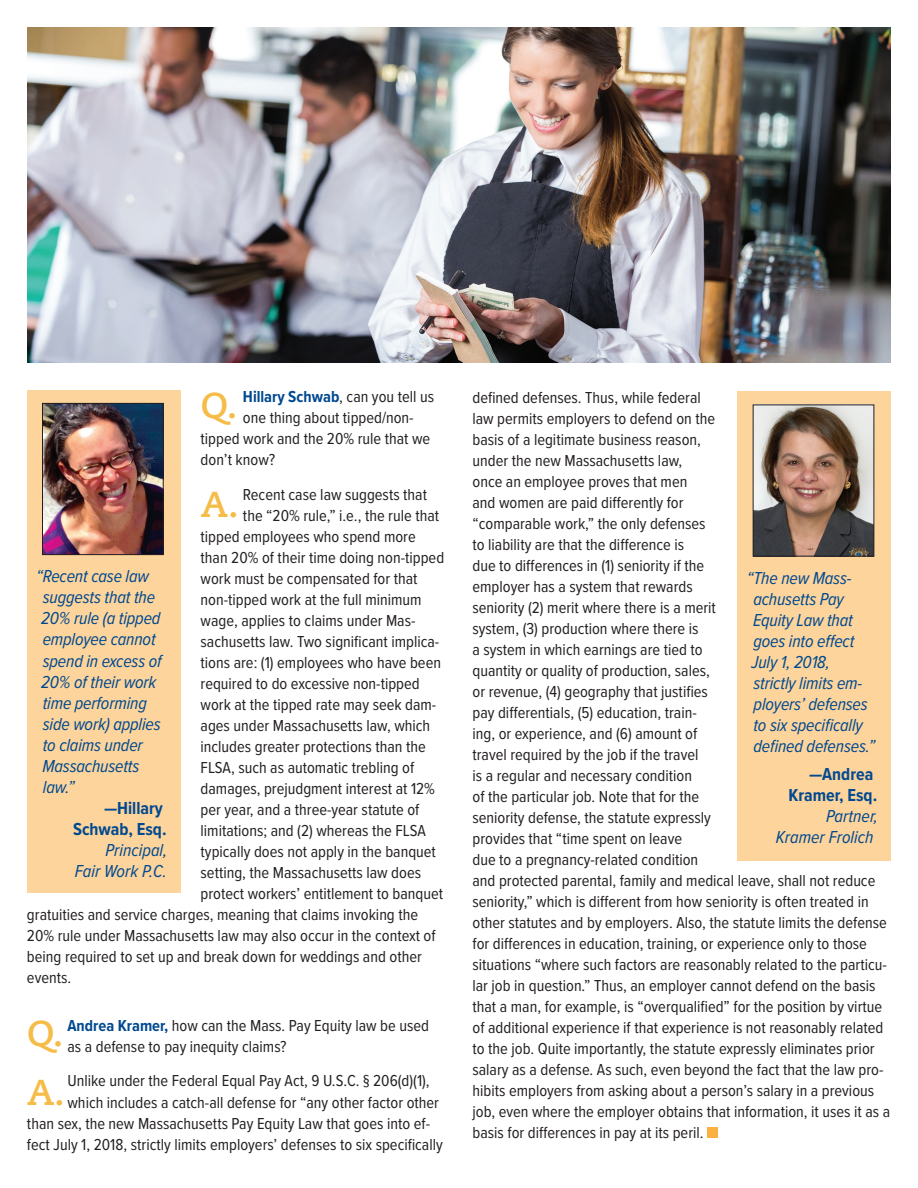
<style>
.page{position:relative;width:918px;height:1188px;background:#fff}
.page>*{position:absolute;margin:0;border:0;box-sizing:border-box;transform-origin:0 0}
.t1{font:700 36px/58.2px "Caecilia";color:#f5bd47}
.t2{font:italic 18px/21px "Proxima Nova Cond";letter-spacing:-.01em;color:#014990}
.t3{font:700 18px/21px "Proxima Nova Cond";color:#014990;text-align:right}
.t4{font:16.5px/21px "Proxima Nova Cond";color:#231f20}
.t5{font:700 16.5px "Proxima Nova Cond";color:#014990}
.s1{font-weight:400;color:#231f20}
.s2{font-weight:700;color:#014990}
</style>
<div class="page">
<div style="left:27px;top:390px;width:153px;height:503px;background:#fdd49b"></div>
<img style="left:44px;top:405px;width:118px;height:148px">
<div style="left:42px;top:403px;width:122px;height:152px;border:1px solid #231f20"></div>
<div style="left:738px;top:392px;width:153px;height:469px;background:#fdd49b"></div>
<img style="left:755px;top:407px;width:117px;height:147px">
<div style="left:753px;top:405px;width:121px;height:151px;border:1px solid #231f20"></div>
<div style="left:707px;top:1127px;width:11px;height:11px;background:#fbb03f"></div>
<img style="left:27px;top:27px;width:864px;height:336px">
<p class="t5" style="left:243px;top:387px;width:193px">Hillary Schwab<span class="s1">, can you tell us</span></p>
<p class="t4" style="left:243px;top:408px;width:172px">one thing about tipped/non-</p>
<p class="t4" style="left:201px;top:429px;width:231px">tipped work and the 20% rule that we</p>
<p class="t4" style="left:201px;top:450px;width:76px">don’t know?</p>
<p class="t4" style="left:243px;top:484px;width:186px">Recent case law suggests that</p>
<p class="t4" style="left:243px;top:505px;width:198px">the “20% rule,” i.e., the rule that</p>
<p class="t4" style="left:201px;top:526px;width:217px">tipped employees who spend more</p>
<p class="t4" style="left:201px;top:547px;width:245px">than 20% of their time doing non-tipped</p>
<p class="t4" style="left:201px;top:568px;width:219px">work must be compensated for that</p>
<p class="t4" style="left:201px;top:589px;width:223px">non-tipped work at the full minimum</p>
<p class="t4" style="left:201px;top:610px;width:216px">wage, applies to claims under Mas-</p>
<p class="t4" style="left:201px;top:631px;width:240px">sachusetts law. Two significant implica-</p>
<p class="t4" style="left:201px;top:652px;width:242px">tions are: (1) employees who have been</p>
<p class="t4" style="left:201px;top:673px;width:221px">required to do excessive non-tipped</p>
<p class="t4" style="left:201px;top:694px;width:237px">work at the tipped rate may seek dam-</p>
<p class="t4" style="left:201px;top:715px;width:231px">ages under Massachusetts law, which</p>
<p class="t4" style="left:201px;top:736px;width:227px">includes greater protections than the</p>
<p class="t4" style="left:201px;top:757px;width:215px">FLSA, such as automatic trebling of</p>
<p class="t4" style="left:201px;top:778px;width:236px">damages, prejudgment interest at 12%</p>
<p class="t4" style="left:201px;top:799px;width:220px">per year, and a three-year statute of</p>
<p class="t4" style="left:201px;top:820px;width:227px">limitations; and (2) whereas the FLSA</p>
<p class="t4" style="left:201px;top:841px;width:237px">typically does not apply in the banquet</p>
<p class="t4" style="left:201px;top:862px;width:222px">setting, the Massachusetts law does</p>
<p class="t4" style="left:201px;top:883px;width:244px">protect workers’ entitlement to banquet</p>
<p class="t4" style="left:27px;top:904px;width:393px">gratuities and service charges, meaning that claims invoking the</p>
<p class="t4" style="left:27px;top:925px;width:410px">20% rule under Massachusetts law may also occur in the context of</p>
<p class="t4" style="left:27px;top:946px;width:396px">being required to set up and break down for weddings and other</p>
<p class="t4" style="left:27px;top:967px;width:46px">events.</p>
<p class="t4" style="left:68px;top:1015px;width:363px"><span class="s2">Andrea Kramer,</span> how can the Mass. Pay Equity law be used as a defense to pay inequity claims?</p>
<p class="t4" style="left:68px;top:1071px;width:364px">Unlike under the Federal Equal Pay Act, 9 U.S.C. § 206(d)(1),</p>
<p class="t4" style="left:68px;top:1092px;width:373px">which includes a catch-all defense for “any other factor other</p>
<p class="t4" style="left:27px;top:1113px;width:405px">than sex, the new Massachusetts Pay Equity Law that goes into ef-</p>
<p class="t4" style="left:27px;top:1134px;width:417px">fect July 1, 2018, strictly limits employers’ defenses to six specifically</p>
<h1 class="t1" style="left:201px;top:377px;width:38px">Q.</h1>
<h1 class="t1" style="left:201px;top:476px;width:39px">A.</h1>
<p class="t2" style="left:36px;top:566px;width:127px">“Recent case law suggests that the<br>20% rule (a tipped employee cannot spend in excess of<br>20% of their work time performing side work) applies to claims under<br>Massachusetts law.”</p>
<p class="t3" style="left:73px;top:798px;width:95px">—Hillary<br>Schwab, Esq.</p>
<p class="t2" style="left:75px;top:839px;width:94px;text-align:right">Principal,<br>Fair Work P.C.</p>
<h1 class="t1" style="left:27px;top:1005px;width:39px">Q.<br>A.</h1>
<p class="t4" style="left:472px;top:387px;width:419px">defined defenses. Thus, while federal<br>law permits employers to defend on the<br>basis of a legitimate business reason,<br>under the new Massachusetts law,<br>once an employee proves that men<br>and women are paid differently for<br>“comparable work,” the only defenses<br>to liability are that the difference is<br>due to differences in (1) seniority if the<br>employer has a system that rewards<br>seniority (2) merit where there is a merit<br>system, (3) production where there is<br>a system in which earnings are tied to<br>quantity or quality of production, sales,<br>or revenue, (4) geography that justifies<br>pay differentials, (5) education, train-<br>ing, or experience, and (6) amount of<br>travel required by the job if the travel<br>is a regular and necessary condition<br>of the particular job. Note that for the<br>seniority defense, the statute expressly<br>provides that “time spent on leave<br>due to a pregnancy-related condition<br>and protected parental, family and medical leave, shall not reduce seniority,” which is different from how seniority is often treated in other statutes and by employers. Also, the statute limits the defense for differences in education, training, or experience only to those situations “where such factors are reasonably related to the particu&shy;lar job in question.” Thus, an employer cannot defend on the basis that a man, for example, is “overqualified” for the position by virtue of additional experience if that experience is not reasonably related to the job. Quite importantly, the statute expressly eliminates prior salary as a defense. As such, even beyond the fact that the law pro&shy;hibits employers from asking about a person’s salary in a previous job, even where the employer obtains that information, it uses it as a basis for differences in pay at its peril.</p>
<p class="t2" style="left:747px;top:568px;width:130px">“The new Mass&shy;achusetts Pay<br>Equity Law that goes into effect<br>July 1, 2018,<br>strictly limits em&shy;ployers’ defenses to six specifically defined defenses.”</p>
<p class="t3" style="left:789px;top:764px;width:90px">—Andrea<br>Kramer, Esq.</p>
<p class="t2" style="left:776px;top:806px;width:104px;text-align:right">Partner,<br>Kramer Frolich</p>
</div>
